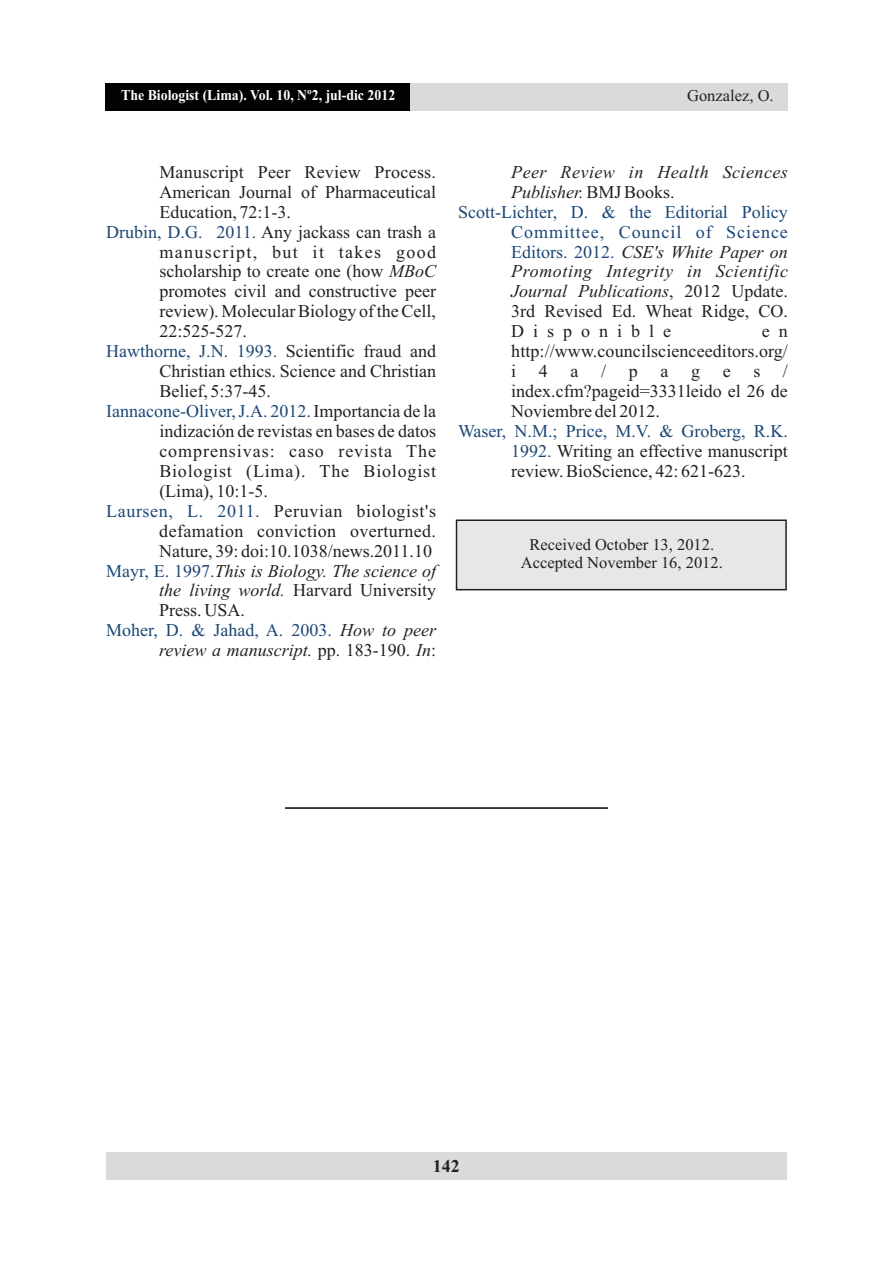
<style>
.page{position:relative;width:893px;height:1263px;background:#fff}
.page>*{position:absolute;margin:0;border:0;box-sizing:border-box;transform-origin:0 0}
.t1{font:18px/20px "Times New Roman";color:#231f20;text-align:justify}
.t2{font:italic 18px/20px "Times New Roman";color:#231f20;text-align:justify}
.t3{font:18px/20px "Times New Roman";color:#1c4775;text-align:right}
.t4{font:italic 18px/20px "Times New Roman";letter-spacing:.025em;color:#231f20}
.t5{font:18px "Times New Roman";letter-spacing:.02em;color:#231f20}
.t6{font:18px "Times New Roman";letter-spacing:.045em;color:#231f20}
.t7{font:18px "Times New Roman";letter-spacing:.055em;color:#231f20}
.t8{font:18px "Times New Roman";letter-spacing:.075em;color:#231f20}
.t9{font:18px "Times New Roman";letter-spacing:.035em;color:#231f20}
.t10{font:18px "Times New Roman";letter-spacing:.035em;color:#1c4775}
.t11{font:700 18px "Times New Roman";color:#231f20}
.t12{font:16.5px/18.3px "Times New Roman";color:#231f20;text-align:center}
.t13{font:700 15px "Times New Roman";color:#fff;scale:.92 1}
.s1{color:#1c4775}
.s2{font-style:italic}
.s3{color:#231f20}
.s4{font-style:normal;color:#1c4775}
.s5{font-style:italic;color:#231f20}
.s6{font-style:normal}
</style>
<div class="page">
<svg style="left:455px;top:519px;width:332px;height:72px;background:#dcdddf"></svg>
<div style="left:106px;top:83px;width:681px;height:28px;background:#dbdada"></div>
<div style="left:106px;top:83px;width:304px;height:28px;background:#010202"></div>
<div style="left:106px;top:1152px;width:680px;height:28px;background:#dbdada"></div>
<hr style="left:285px;top:807px;width:323px;height:2px;background:#010202">
<p class="t13" style="left:121px;top:90px;width:299px">The Biologist (Lima). Vol. 10, Nº2, jul-dic 2012</p>
<p class="t12" style="left:687px;top:88px;width:88px">Gonzalez, O.</p>
<p class="t1" style="left:159px;top:163px;width:278px">Manuscript Peer Review Process.</p>
<p class="t1" style="left:159px;top:183px;width:278px">American Journal of Pharmaceutical</p>
<p class="t1" style="left:159px;top:203px;width:133px">Education, 72:1-3.</p>
<p class="t1" style="left:106px;top:223px;width:331px"><span class="s1">Drubin, D.G. 2011.</span> Any jackass can trash a</p>
<p class="t8" style="left:159px;top:245px;width:278px">manuscript, but it takes good</p>
<p class="t1" style="left:159px;top:263px;width:278px">scholarship to create one (how <span class="s2">MBoC</span></p>
<p class="t1" style="left:159px;top:283px;width:278px">promotes civil and constructive peer</p>
<p class="t1" style="left:159px;top:303px;width:278px">review). Molecular Biology of the Cell,</p>
<p class="t1" style="left:159px;top:323px;width:89px">22:525-527.</p>
<p class="t1" style="left:286px;top:343px;width:152px">Scientific fraud and</p>
<p class="t1" style="left:159px;top:363px;width:278px">Christian ethics. Science and Christian</p>
<p class="t1" style="left:159px;top:383px;width:113px">Belief, 5:37-45.</p>
<p class="t3" style="left:106px;top:403px;width:331px">Iannacone-Oliver, J.A. 2012.<span class="s3">Importancia de la</span></p>
<p class="t1" style="left:159px;top:423px;width:278px">indización de revistas en bases de datos</p>
<p class="t7" style="left:159px;top:444px;width:278px">comprensivas: caso revista The</p>
<p class="t6" style="left:159px;top:464px;width:278px">Biologist (Lima). The Biologist</p>
<p class="t1" style="left:159px;top:482px;width:110px">(Lima), 10:1-5.</p>
<p class="t9" style="left:274px;top:504px;width:164px">Peruvian biologist's</p>
<p class="t5" style="left:159px;top:524px;width:278px">defamation conviction overturned.</p>
<p class="t1" style="left:159px;top:542px;width:274px">Nature, 39: doi:10.1038/news.2011.10</p>
<p class="t2" style="left:106px;top:562px;width:331px"><span class="s4">Mayr, E. 1997.</span>This is Biology. The science of</p>
<p class="t1" style="left:159px;top:582px;width:278px"><span class="s2">the living world.</span> Harvard University</p>
<p class="t1" style="left:159px;top:602px;width:87px">Press. USA.</p>
<p class="t3" style="left:106px;top:622px;width:331px">Moher, D. &amp; Jahad, A. 2003. <span class="s5">How to peer</span></p>
<p class="t2" style="left:159px;top:642px;width:278px">review a manuscript. <span class="s6">pp. 183-190.</span> In<span class="s6">:</span></p>
<p class="t3" style="left:106px;top:343px;width:173px">Hawthorne, J.N. 1993.</p>
<p class="t10" style="left:106px;top:504px;width:155px">Laursen, L. 2011.</p>
<p class="t4" style="left:511px;top:163px;width:278px">Peer Review in Health Sciences<br>Publisher. <span class="s6">BMJ Books.</span></p>
<p class="t3" style="left:458px;top:203px;width:331px">Scott-Lichter, D. &amp; the Editorial Policy<br>Committee, Council of Science</p>
<p class="t2" style="left:511px;top:243px;width:278px"><span class="s4">Editors. 2012.</span> CSE's White Paper on Promoting Integrity in Scientific Journal Publications<span class="s6">, 2012 Update.<br>3rd Revised Ed. Wheat Ridge, CO.<br>Disponible</span></p>
<p class="t1" style="left:511px;top:323px;width:278px;text-indent:251px">e n http://www.councilscienceeditors.org/ i</p>
<p class="t1" style="left:511px;top:363px;width:278px;text-indent:272px">/ index.cfm?pageid=3331leido el 26 de Noviembre del 2012.</p>
<p class="t1" style="left:511px;top:443px;width:278px"><span class="s1">1992.</span> Writing an effective manuscript review. BioScience, 42: 621-623.</p>
<p class="t1" style="left:539px;top:363px;width:10px">4</p>
<p class="t1" style="left:570px;top:363px;width:9px">a</p>
<p class="t1" style="left:601px;top:363px;width:7px">/</p>
<p class="t1" style="left:629px;top:363px;width:10px">p</p>
<p class="t1" style="left:660px;top:363px;width:9px">a</p>
<p class="t1" style="left:691px;top:363px;width:10px">g</p>
<p class="t1" style="left:723px;top:363px;width:9px">e</p>
<p class="t1" style="left:753px;top:363px;width:9px">s</p>
<p class="t3" style="left:458px;top:423px;width:331px">Waser, N.M.; Price, M.V. &amp; Groberg, R.K.</p>
<p class="t12" style="left:521px;top:537px;width:204px">Received October 13, 2012.<br>Accepted November 16, 2012.</p>
<p class="t11" style="left:433px;top:1160px;width:28px">142</p>
</div>
